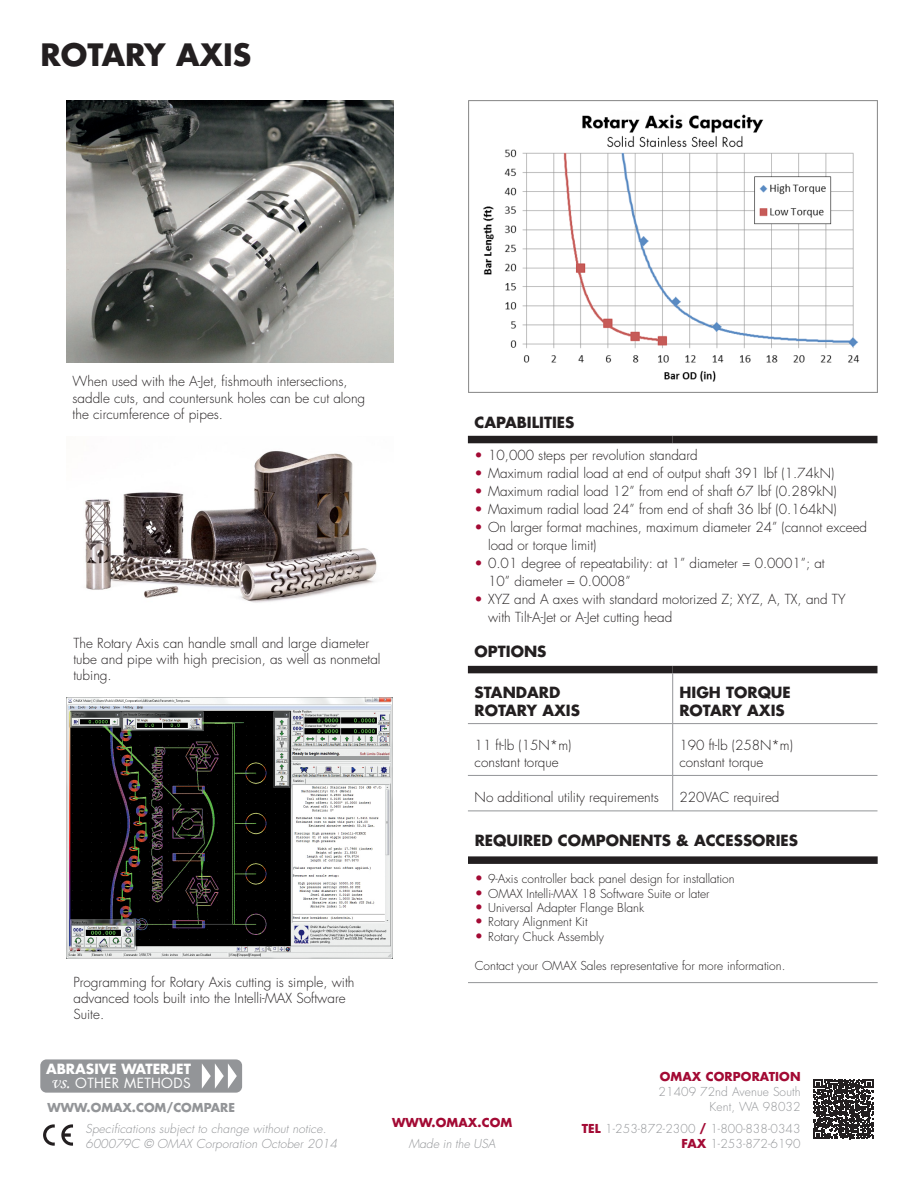
<style>
.page{position:relative;width:918px;height:1188px;background:#fff}
.page>*{position:absolute;margin:0;border:0;box-sizing:border-box;transform-origin:0 0}
.Header_Title{font:700 30px "Futura Std";color:#231f20}
.Primary_Text{font:700 15px "Futura Std";color:#231f20}
.t1{font:700 13.65px/14.7px "Futura Std";color:#fff;text-align:center}
.Table_Text{font:300 13.5px/16.2px "Futura Std";color:#231f20}
.Primary_Text-2{font:300 12px "Futura Std";color:#231f20}
.Footer_Text{font:300 12px/15px "Futura Std";letter-spacing:.01em;color:#939598;text-align:right}
.Revision_Text{font:italic 300 12px "Futura Std";letter-spacing:.01em;color:#939598}
.t2{font:700 12px "Futura Std";color:#939598}
.t3{font:700 12px "Futura Std";letter-spacing:.01em;color:#a30a34}
.s1{color:#a30a34}
.s2{font-size:13.5px;color:#a30a34}
.s3{font-family:"Monotype Corsiva";font-weight:400;font-size:19.5px}
.s4{font-weight:400}
.s5{font-weight:700;color:#a30a34}
</style>
<div class="page">
<svg style="left:814px;top:1079px;width:59px;height:60px"></svg>
<div style="left:40px;top:1059px;width:202px;height:34px;background:#939598;border-radius:6px"></div>
<svg style="left:202px;top:1064px;width:35px;height:25px"></svg>
<svg style="left:43px;top:1124px;width:12px;height:22px"></svg>
<svg style="left:61px;top:1124px;width:12px;height:22px"></svg>
<div style="left:468px;top:856px;width:410px;height:8px;background:#231f20"></div>
<hr style="left:468px;top:982px;width:410px;height:1px;background:#939598">
<hr style="left:468px;top:723px;width:205px;height:1px;background:#939598">
<hr style="left:673px;top:723px;width:204px;height:1px;background:#939598">
<hr style="left:468px;top:775px;width:205px;height:1px;background:#939598">
<hr style="left:673px;top:775px;width:204px;height:1px;background:#939598">
<hr style="left:468px;top:811px;width:205px;height:1px;background:#939598">
<hr style="left:673px;top:811px;width:204px;height:1px;background:#939598">
<div style="left:468px;top:666px;width:205px;height:7px;background:#231f20"></div>
<div style="left:673px;top:666px;width:204px;height:7px;background:#231f20"></div>
<div style="left:468px;top:436px;width:205px;height:7px;background:#231f20"></div>
<div style="left:673px;top:436px;width:204px;height:7px;background:#231f20"></div>
<hr style="left:672px;top:673px;width:1px;height:51px;background:#939598">
<hr style="left:672px;top:724px;width:1px;height:51px;background:#939598">
<hr style="left:672px;top:775px;width:1px;height:36px;background:#939598">
<img style="left:66px;top:100px;width:328px;height:262px">
<img style="left:85px;top:451px;width:292px;height:152px">
<img style="left:66px;top:698px;width:326px;height:261px">
<img style="left:468px;top:100px;width:410px;height:292px">
<p class="Header_Title" style="left:40px;top:34px;width:212px">ROTARY AXIS</p>
<p class="Table_Text" style="left:73px;top:374px;width:294px">When used with the A-Jet, fishmouth intersections, saddle cuts, and countersunk holes can be cut along the circumference of pipes.</p>
<p class="Table_Text" style="left:73px;top:635px;width:309px">The Rotary Axis can handle small and large diameter tube and pipe with high precision, as well as nonmetal tubing.</p>
<p class="Table_Text" style="left:73px;top:974px;width:283px">Programming for Rotary Axis cutting is simple, with advanced tools built into the Intelli-MAX Software<br>Suite.</p>
<p class="Primary_Text" style="left:475px;top:413px;width:101px">CAPABILITIES</p>
<p class="Table_Text" style="left:475px;top:448px;width:225px"><span class="s1">•</span> 10,000 steps per revolution standard</p>
<p class="Table_Text" style="left:475px;top:466px;width:361px"><span class="s1">•</span> Maximum radial load at end of output shaft 391 lbf (1.74kN)</p>
<p class="Table_Text" style="left:475px;top:484px;width:364px"><span class="s1">•</span> Maximum radial load 12” from end of shaft 67 lbf (0.289kN)</p>
<p class="Table_Text" style="left:475px;top:502px;width:364px"><span class="s1">•</span> Maximum radial load 24” from end of shaft 36 lbf (0.164kN)</p>
<p class="Table_Text" style="left:488px;top:519px;width:380px;line-height:18px;text-indent:-14px"><span class="s1">•</span> On larger format machines, maximum diameter 24” (cannot exceed load or torque limit)</p>
<p class="Table_Text" style="left:488px;top:555px;width:338px;line-height:18px;text-indent:-14px"><span class="s1">•</span> 0.01 degree of repeatability: at 1” diameter = 0.0001”; at<br>10” diameter = 0.0008”</p>
<p class="Table_Text" style="left:488px;top:591px;width:359px;line-height:18px;text-indent:-14px"><span class="s1">•</span> XYZ and A axes with standard motorized Z; XYZ, A, TX, and TY with Tilt-A-Jet or A-Jet cutting head</p>
<p class="Primary_Text" style="left:475px;top:641px;width:73px">OPTIONS</p>
<p class="Primary_Text" style="left:475px;top:682px;width:87px">STANDARD</p>
<p class="Primary_Text" style="left:475px;top:700px;width:107px">ROTARY AXIS</p>
<p class="Primary_Text" style="left:679px;top:682px;width:113px">HIGH TORQUE</p>
<p class="Primary_Text" style="left:679px;top:700px;width:107px">ROTARY AXIS</p>
<p class="Table_Text" style="left:475px;top:738px;width:98px">11 ft-lb (15N*m)</p>
<p class="Table_Text" style="left:475px;top:754px;width:86px">constant torque</p>
<p class="Table_Text" style="left:679px;top:738px;width:115px">190 ft-lb (258N*m)</p>
<p class="Table_Text" style="left:679px;top:754px;width:86px">constant torque</p>
<p class="Table_Text" style="left:475px;top:790px;width:186px">No additional utility requirements</p>
<p class="Table_Text" style="left:679px;top:790px;width:101px">220VAC required</p>
<p class="Primary_Text" style="left:475px;top:830px;width:325px">REQUIRED COMPONENTS &amp; ACCESSORIES</p>
<p class="Primary_Text-2" style="left:475px;top:871px;width:261px"><span class="s2">•</span> 9-Axis controller back panel design for installation</p>
<p class="Primary_Text-2" style="left:475px;top:886px;width:236px"><span class="s2">•</span> OMAX Intelli-MAX 18 Software Suite or later</p>
<p class="Primary_Text-2" style="left:475px;top:900px;width:171px"><span class="s2">•</span> Universal Adapter Flange Blank</p>
<p class="Primary_Text-2" style="left:475px;top:915px;width:114px"><span class="s2">•</span> Rotary Alignment Kit</p>
<p class="Primary_Text-2" style="left:475px;top:929px;width:131px"><span class="s2">•</span> Rotary Chuck Assembly</p>
<p class="Primary_Text-2" style="left:475px;top:958px;width:312px">Contact your OMAX Sales representative for more information.</p>
<p class="t1" style="left:46px;top:1061px;width:146px">ABRASIVE WATERJET <span class="s3">vs.</span> <span class="s4">OTHER METHODS</span></p>
<p class="t2" style="left:47px;top:1099px;width:189px">WWW.OMAX.COM/COMPARE</p>
<p class="Revision_Text" style="left:86px;top:1121px;width:242px">Specifications subject to change without notice.</p>
<p class="Revision_Text" style="left:86px;top:1136px;width:253px">600079C © OMAX Corporation October 2014</p>
<p class="t3" style="left:392px;top:1114px;width:122px">WWW.OMAX.COM</p>
<p class="Revision_Text" style="left:409px;top:1136px;width:88px">Made in the USA</p>
<p class="Footer_Text" style="left:659px;top:1069px;width:144px"><span class="s5">OMAX CORPORATION<br></span>21409 72nd Avenue South<br>Kent, WA 98032</p>
<p class="Footer_Text" style="left:582px;top:1121px;width:220px"><span class="s5">TEL</span> 1-253-872-2300 <span class="s5">/</span> 1-800-838-0343<br><span class="s5">FAX</span> 1-253-872-6190</p>
</div>
